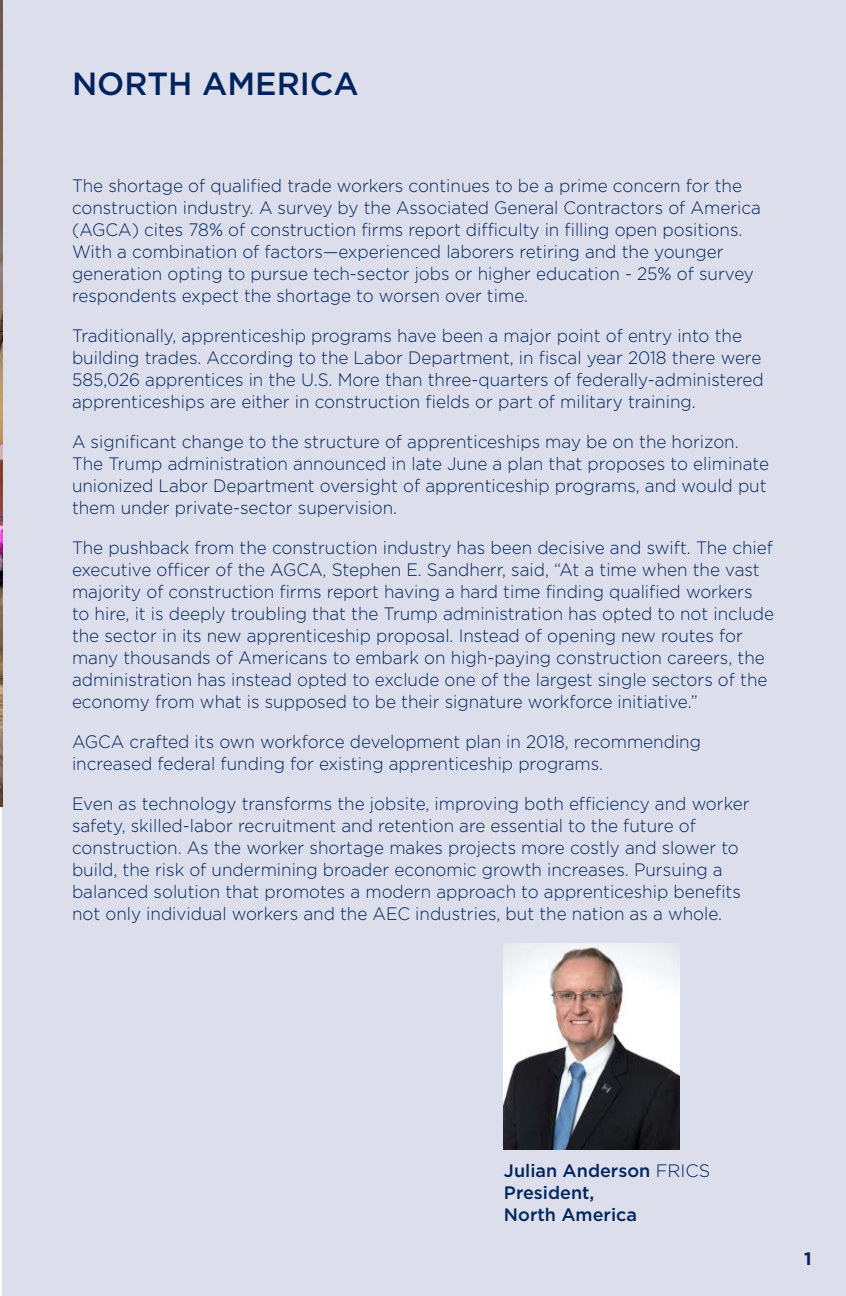
<style>
.page{position:relative;width:846px;height:1296px;background:#fff}
.page>*{position:absolute;margin:0;border:0;box-sizing:border-box;transform-origin:0 0}
.t1{font:500 32px "Gotham";color:#00235d}
.t2{font:300 18px/22px "Gotham";color:#00245d;scale:.95 1}
.t3{font:500 18px/22px "Gotham";color:#00245d}
.t4{font:700 18px "Gotham";color:#00245d}
.s1{font-weight:300}
</style>
<div class="page">
<div style="left:3px;top:0;width:843px;height:1296px;background:#dcdeeb"></div>
<img style="left:504px;top:943px;width:176px;height:206px">
<img style="left:0;top:0;width:3px;height:806px">
<h1 class="t1" style="left:72px;top:71px;width:288px">NORTH AMERICA</h1>
<p class="t2" style="left:72px;top:175px;width:727px">The shortage of qualified trade workers continues to be a prime concern for the construction industry. A survey by the Associated General Contractors of America (AGCA) cites 78% of construction firms report difficulty in filling open positions.<br>With a combination of factors—experienced laborers retiring and the younger generation opting to pursue tech-sector jobs or higher education - 25% of survey respondents expect the shortage to worsen over time.</p>
<p class="t2" style="left:72px;top:325px;width:730px">Traditionally, apprenticeship programs have been a major point of entry into the building trades. According to the Labor Department, in fiscal year 2018 there were 585,026 apprentices in the U.S. More than three-quarters of federally-administered apprenticeships are either in construction fields or part of military training.</p>
<p class="t2" style="left:72px;top:431px;width:735px">A significant change to the structure of apprenticeships may be on the horizon.<br>The Trump administration announced in late June a plan that proposes to eliminate unionized Labor Department oversight of apprenticeship programs, and would put them under private-sector supervision.</p>
<p class="t2" style="left:72px;top:537px;width:740px">The pushback from the construction industry has been decisive and swift. The chief executive officer of the AGCA, Stephen E. Sandherr, said, “At a time when the vast majority of construction firms report having a hard time finding qualified workers to hire, it is deeply troubling that the Trump administration has opted to not include the sector in its new apprenticeship proposal. Instead of opening new routes for many thousands of Americans to embark on high-paying construction careers, the administration has instead opted to exclude one of the largest single sectors of the economy from what is supposed to be their signature workforce initiative.”</p>
<p class="t2" style="left:72px;top:731px;width:664px">AGCA crafted its own workforce development plan in 2018, recommending increased federal funding for existing apprenticeship programs.</p>
<p class="t2" style="left:72px;top:793px;width:715px">Even as technology transforms the jobsite, improving both efficiency and worker safety, skilled-labor recruitment and retention are essential to the future of construction. As the worker shortage makes projects more costly and slower to build, the risk of undermining broader economic growth increases. Pursuing a balanced solution that promotes a modern approach to apprenticeship benefits not only individual workers and the AEC industries, but the nation as a whole.</p>
<p class="t3" style="left:504px;top:1161px;width:208px">Julian Anderson <span class="s1">FRICS<br></span>President,<br>North America</p>
<p class="t4" style="left:804px;top:1252px;width:9px">1</p>
</div>
